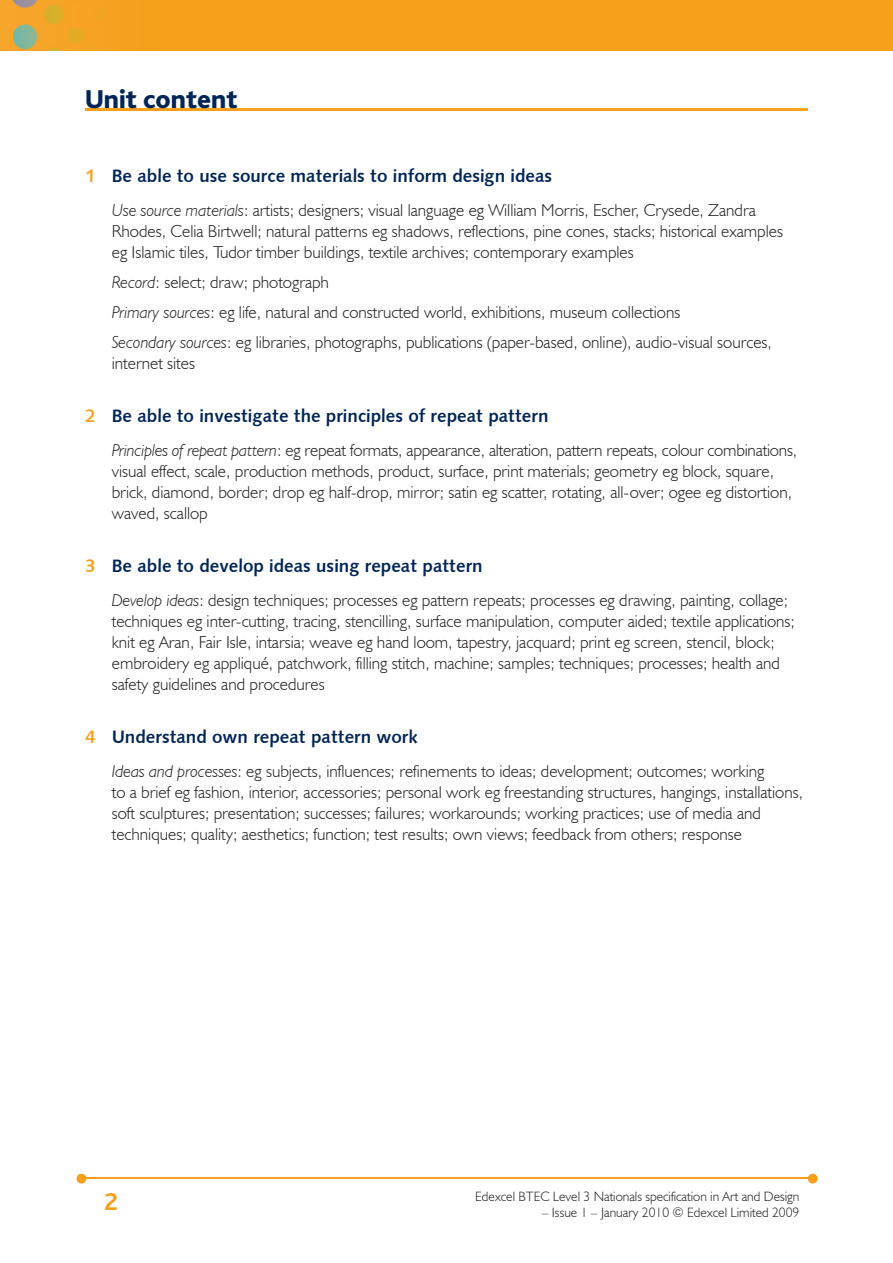
<style>
.page{position:relative;width:893px;height:1263px;background:#fff}
.page>*{position:absolute;margin:0;border:0;box-sizing:border-box;transform-origin:0 0}
.t1{font:800 27px "Bliss";color:#002556}
.t2{font:700 25.5px "Bliss";color:#f6a01b}
.t3{font:18px "Humanist 531 BT Bold A";color:#002556}
.t4{font:300 17.25px/21px "Humanist 521 BT";color:#231f20}
.t5{font:300 13.5px "Humanist 521 BT";color:#231f20}
.s1{color:#f6a01b}
.s2{font-style:italic}
</style>
<div class="page">
<img style="left:0;top:0;width:893px;height:51px">
<hr style="left:82px;top:1178px;width:728px;height:1px;background:#f6a01b">
<svg style="left:808px;top:1174px;width:10px;height:9px"></svg>
<svg style="left:77px;top:1174px;width:9px;height:9px"></svg>
<hr style="left:85px;top:108px;width:723px;height:2px;background:#f6a01b">
<h1 class="t1" style="left:85px;top:85px;width:154px">Unit content</h1>
<p class="t3" style="left:85px;top:164px;width:469px"><span class="s1">1</span> Be able to use source materials to inform design ideas</p>
<p class="t4" style="left:112px;top:199px;width:673px"><span class="s2">Use source materials</span>: artists; designers; visual language eg William Morris, Escher, Crysede, Zandra<br>Rhodes, Celia Birtwell; natural patterns eg shadows, reflections, pine cones, stacks; historical examples eg Islamic tiles, Tudor timber buildings, textile archives; contemporary examples</p>
<p class="t4" style="left:112px;top:267px;width:662px;line-height:30px"><span class="s2">Record</span>: select; draw; photograph<br><span class="s2">Primary sources</span>: eg life, natural and constructed world, exhibitions, museum collections<br><span class="s2">Secondary sources</span>: eg libraries, photographs, publications (paper-based, online), audio-visual sources,</p>
<p class="t4" style="left:112px;top:352px;width:85px">internet sites</p>
<p class="t3" style="left:85px;top:404px;width:465px"><span class="s1">2</span> Be able to investigate the principles of repeat pattern</p>
<p class="t4" style="left:112px;top:439px;width:687px"><span class="s2">Principles of repeat pattern</span>: eg repeat formats, appearance, alteration, pattern repeats, colour combinations, visual effect, scale, production methods, product, surface, print materials; geometry eg block, square, brick, diamond, border; drop eg half-drop, mirror; satin eg scatter, rotating, all-over; ogee eg distortion, waved, scallop</p>
<p class="t3" style="left:85px;top:554px;width:399px"><span class="s1">3</span> Be able to develop ideas using repeat pattern</p>
<p class="t4" style="left:112px;top:589px;width:685px"><span class="s2">Develop ideas</span>: design techniques; processes eg pattern repeats; processes eg drawing, painting, collage; techniques eg inter-cutting, tracing, stencilling, surface manipulation, computer aided; textile applications; knit eg Aran, Fair Isle, intarsia; weave eg hand loom, tapestry, jacquard; print eg screen, stencil, block; embroidery eg appliqué, patchwork, filling stitch, machine; samples; techniques; processes; health and safety guidelines and procedures</p>
<p class="t3" style="left:85px;top:725px;width:335px"><span class="s1">4</span> Understand own repeat pattern work</p>
<p class="t4" style="left:112px;top:760px;width:693px"><span class="s2">Ideas and processes</span>: eg subjects, influences; refinements to ideas; development; outcomes; working<br>to a brief eg fashion, interior, accessories; personal work eg freestanding structures, hangings, installations, soft sculptures; presentation; successes; failures; workarounds; working practices; use of media and techniques; quality; aesthetics; function; test results; own views; feedback from others; response</p>
<h2 class="t2" style="left:104px;top:1189px;width:15px">2</h2>
<p class="t5" style="left:475px;top:1188px;width:326px">Edexcel BTEC Level 3 Nationals specification in Art and Design</p>
<p class="t5" style="left:542px;top:1204px;width:259px">– Issue 1 – January 2010 © Edexcel Limited 2009</p>
</div>
